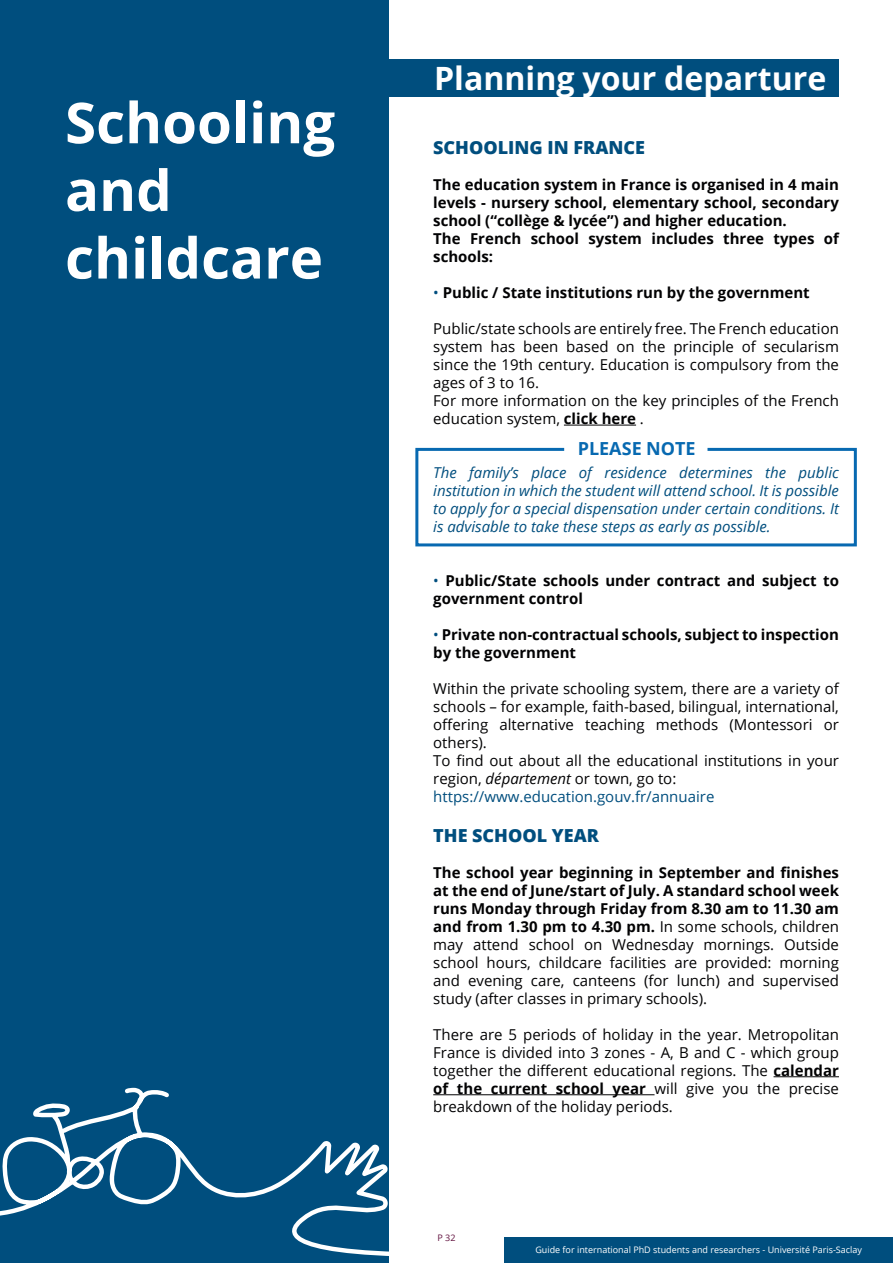
<style>
.page{position:relative;width:893px;height:1263px;background:#fff}
.page>*{position:absolute;margin:0;border:0;box-sizing:border-box;transform-origin:0 0}
.t1{font:700 56.4px/67.7px "Open Sans";color:#fff}
.t2{font:700 32.1px "Open Sans";color:#fff}
.t3{font:800 18px "Open Sans";color:#004e7e}
.t4{font:700 18px "Open Sans";color:#0769b1}
.t5{font:15px/18px "Open Sans";color:#020203}
.t6{font:700 15px/18px "Open Sans";color:#020203}
.t7{font:italic 15px/18px "Open Sans";color:#004e7e;text-align:justify}
.t8{font:9px "Open Sans";color:#fff}
.t9{font:9px "Open Sans";color:#62123f}
.s1{font-weight:400;color:#004e7e}
.s2{font-weight:700}
.s3{font-style:italic}
.s4{color:#004e7e}
</style>
<div class="page">
<div style="left:0;top:0;width:389px;height:1263px;background:#004e7e"></div>
<svg style="left:0;top:1087px;width:389px;height:169px"></svg>
<div style="left:363px;top:59px;width:476px;height:38px;background:#004e7e"></div>
<hr style="left:564px;top:425px;width:72px;height:1px;background:#020203">
<hr style="left:773px;top:1076px;width:66px;height:1px;background:#020203">
<hr style="left:433px;top:1094px;width:221px;height:1px;background:#020203">
<div style="left:504px;top:1237px;width:389px;height:26px;background:#004e7e"></div>
<svg style="left:415px;top:447px;width:442px;height:100px"></svg>
<h1 class="t1" style="left:65px;top:88px;width:272px">Schooling and childcare</h1>
<h2 class="t2" style="left:434px;top:56px;width:394px">Planning your departure</h2>
<p class="t3" style="left:433px;top:134px;width:213px">SCHOOLING IN FRANCE</p>
<p class="t6" style="left:433px;top:175px;width:407px">The education system in France is organised in 4 main levels - nursery school, elementary school, secondary school (“collège &amp; lycée”) and higher education.<br>The French school system includes three types of schools:</p>
<p class="t6" style="left:433px;top:283px;width:378px"><span class="s1">•</span> Public / State institutions run by the government</p>
<p class="t5" style="left:433px;top:319px;width:407px">Public/state schools are entirely free. The French education system has been based on the principle of secularism since the 19th century. Education is compulsory from the ages of 3 to 16.<br>For more information on the key principles of the French education system, <span class="s2">click here</span> .</p>
<p class="t7" style="left:433px;top:463px;width:407px">The family’s place of residence determines the public institution in which the student will attend school. It is possible to apply for a special dispensation under certain conditions. It is advisable to take these steps as early as possible.</p>
<p class="t6" style="left:433px;top:571px;width:407px"><span class="s1">•</span> Public/State schools under contract and subject to government control</p>
<p class="t6" style="left:433px;top:625px;width:407px"><span class="s1">•</span> Private non-contractual schools, subject to inspection by the government</p>
<p class="t5" style="left:433px;top:679px;width:407px">Within the private schooling system, there are a variety of schools – for example, faith-based, bilingual, international, offering alternative teaching methods (Montessori or others).<br>To find out about all the educational institutions in your region, <span class="s3">département</span> or town, go to: <span class="s4">https://www.education.gouv.fr/annuaire</span></p>
<p class="t3" style="left:433px;top:821px;width:167px">THE SCHOOL YEAR</p>
<p class="t5" style="left:433px;top:863px;width:407px;text-align:justify"><span class="s2">The school year beginning in September and finishes at the end of June/start of July. A standard school week runs Monday through Friday from 8.30 am to 11.30 am and from 1.30 pm to 4.30 pm.</span> In some schools, children may attend school on Wednesday mornings. Outside school hours, childcare facilities are provided: morning and evening care, canteens (for lunch) and supervised study (after classes in primary schools).</p>
<p class="t5" style="left:433px;top:1025px;width:407px;text-align:justify">There are 5 periods of holiday in the year. Metropolitan France is divided into 3 zones - A, B and C - which group together the different educational regions. The <span class="s2">calendar of the current school year</span> will give you the precise breakdown of the holiday periods.</p>
<p class="t4" style="left:578px;top:436px;width:119px">PLEASE NOTE</p>
<p class="t9" style="left:437px;top:1231px;width:20px">P 32</p>
<p class="t8" style="left:535px;top:1244px;width:328px">Guide for international PhD students and researchers - Université Paris-Saclay</p>
</div>
